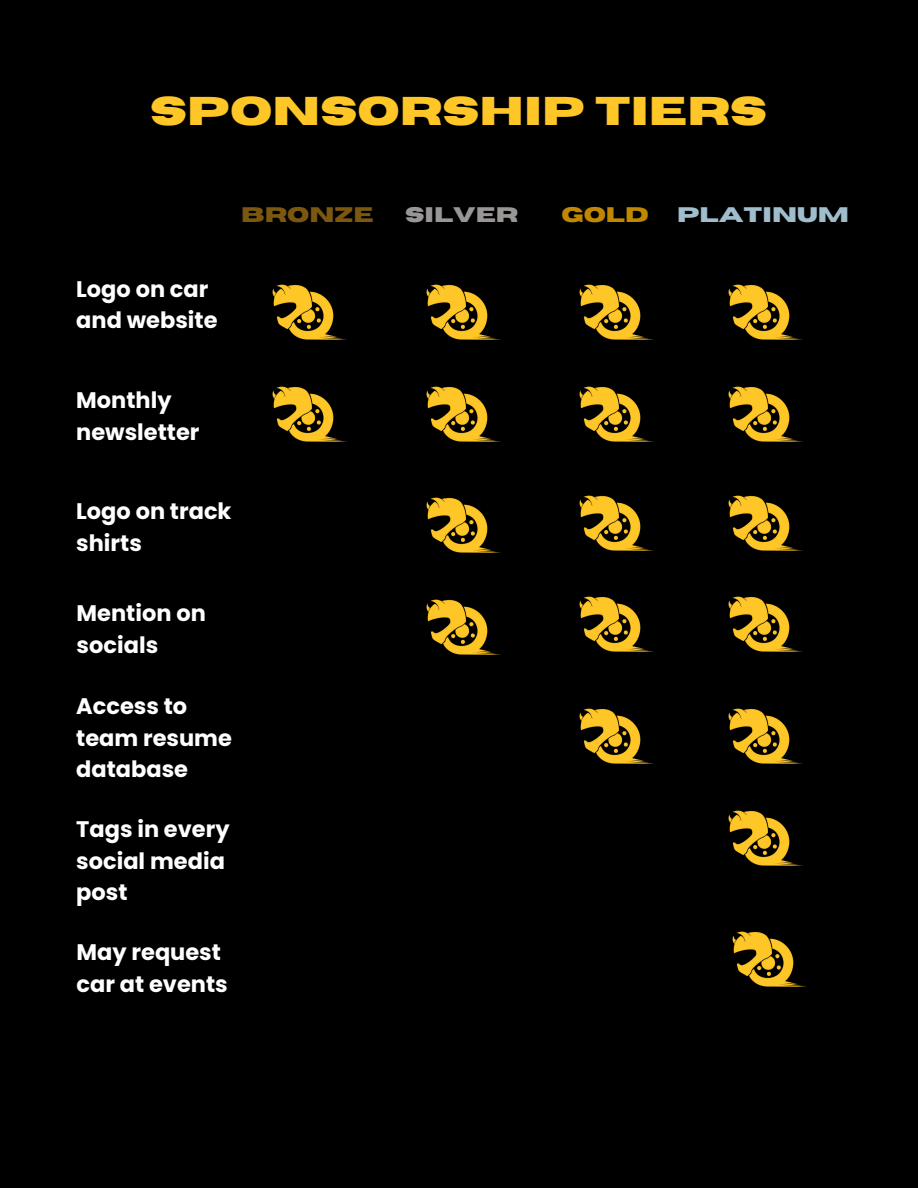
<style>
.page{position:relative;width:918px;height:1188px;background:#000}
.page>*{position:absolute;margin:0;border:0;box-sizing:border-box;transform-origin:0 0}
.t1{font:700 40.05px "Horizon";color:#ffc627}
.t2{font:700 22.5px/31.5px "Poppins";color:#fff}
.t3{font:700 21px "Horizon";color:#a0bdcc}
.t4{font:700 21px "Horizon";color:#7b5710}
.t5{font:700 21px "Horizon";color:#999696}
.t6{font:700 21px "Horizon";color:#bf8800}
</style>
<div class="page">
<img style="left:732px;top:931px;width:75px;height:56px">
<img style="left:728px;top:810px;width:75px;height:56px">
<img style="left:272px;top:284px;width:75px;height:56px">
<img style="left:272px;top:386px;width:75px;height:56px">
<img style="left:426px;top:599px;width:75px;height:56px">
<img style="left:426px;top:497px;width:75px;height:56px">
<img style="left:426px;top:386px;width:75px;height:56px">
<img style="left:426px;top:284px;width:75px;height:56px">
<img style="left:579px;top:708px;width:75px;height:56px">
<img style="left:579px;top:596px;width:75px;height:56px">
<img style="left:579px;top:495px;width:75px;height:56px">
<img style="left:579px;top:386px;width:75px;height:56px">
<img style="left:579px;top:284px;width:75px;height:56px">
<img style="left:728px;top:708px;width:75px;height:56px">
<img style="left:728px;top:596px;width:75px;height:56px">
<img style="left:728px;top:495px;width:75px;height:56px">
<img style="left:728px;top:386px;width:75px;height:56px">
<img style="left:728px;top:284px;width:75px;height:56px">
<p class="t1" style="left:150px;top:92px;width:619px">SPONSORSHIP TIERS</p>
<h1 class="t2" style="left:76px;top:273px;width:143px">Logo on car and website</h1>
<p class="t4" style="left:241px;top:205px;width:134px">BRONZE</p>
<p class="t5" style="left:405px;top:205px;width:115px">SILVER</p>
<p class="t6" style="left:561px;top:205px;width:89px">GOLD</p>
<p class="t3" style="left:677px;top:205px;width:173px">PLATINUM</p>
<p class="t2" style="left:76px;top:385px;width:125px">Monthly newsletter</p>
<p class="t2" style="left:76px;top:496px;width:157px">Logo on track shirts</p>
<p class="t2" style="left:77px;top:598px;width:131px">Mention on socials</p>
<h2 class="t2" style="left:76px;top:691px;width:157px">Access to team resume database</h2>
<p class="t2" style="left:76px;top:814px;width:155px">Tags in every social media post</p>
<p class="t2" style="left:77px;top:937px;width:153px">May request car at events</p>
</div>
